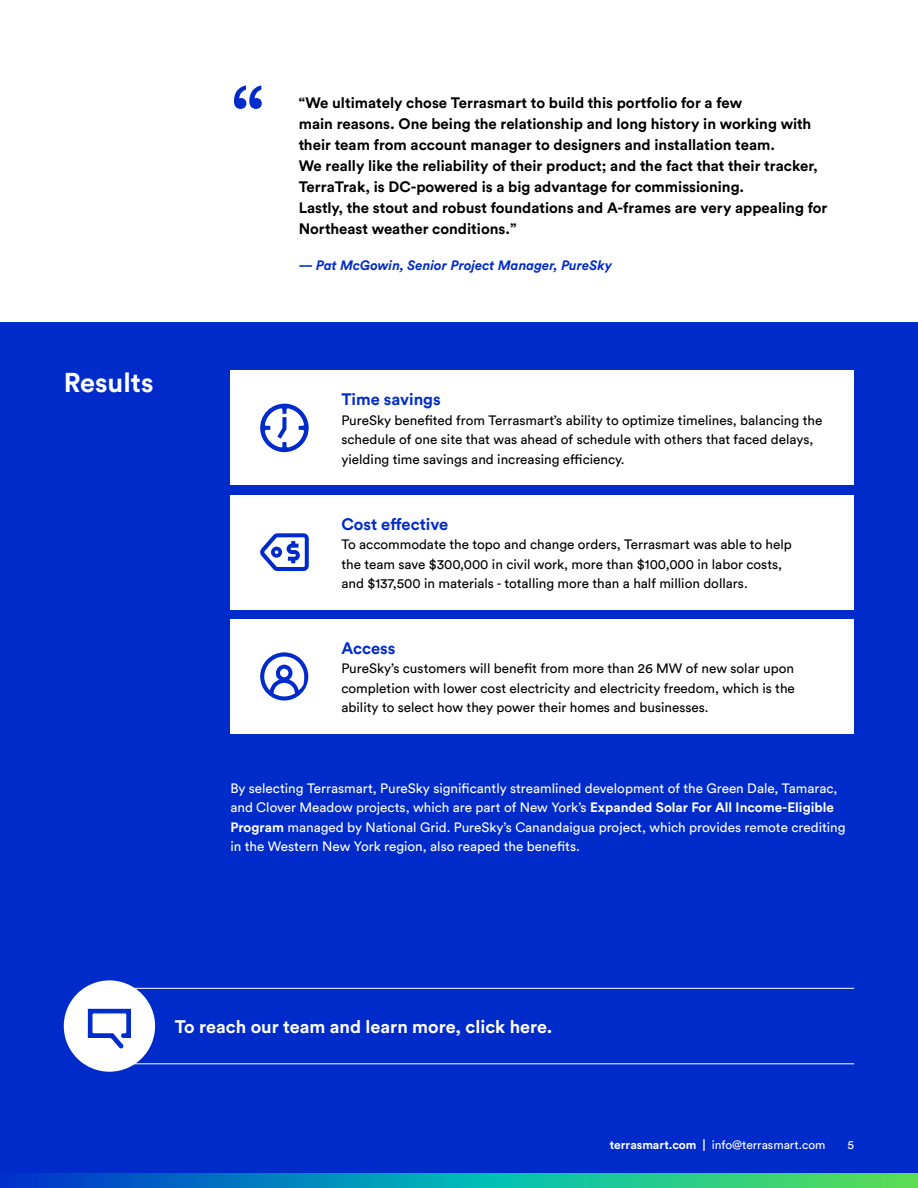
<style>
.page{position:relative;width:918px;height:1188px;background:#fff}
.page>*{position:absolute;margin:0;border:0;box-sizing:border-box;transform-origin:0 0}
.t1{font:90px "Circular Std";color:#002bcb}
.t2{font:700 27px "Circular Std";color:#fff}
.t3{font:700 18px "Circular Std";color:#fff}
.t4{font:700 16.5px "Circular Std";color:#002bcb}
.t5{font:700 15px/21px "Circular Std";color:#000}
.t6{font:13.5px/19.5px "Circular Std";color:#000}
.t7{font:13.5px/19.5px "Circular Std";color:#fff}
.t8{font:italic 700 13.5px "Circular Std";color:#002bcb}
.t9{font:12px "Circular Std";color:#fff}
.s1{font-weight:700}
</style>
<div class="page">
<div style="left:0;top:323px;width:918px;height:865px;background:#002bcb"></div>
<svg style="left:23px;top:1173px;width:895px;height:15px"></svg>
<hr style="left:116px;top:988px;width:738px;height:1px;background:#fff">
<hr style="left:116px;top:1063px;width:738px;height:1px;background:#fff">
<div style="left:64px;top:980px;width:91px;height:92px;background:#fff;border-radius:50%"></div>
<svg style="left:87px;top:1008px;width:44px;height:41px"></svg>
<div style="left:230px;top:619px;width:624px;height:115px;background:#fff"></div>
<div style="left:230px;top:495px;width:624px;height:114px;background:#fff"></div>
<div style="left:230px;top:370px;width:624px;height:115px;background:#fff"></div>
<svg style="left:260px;top:403px;width:49px;height:50px"></svg>
<svg style="left:260px;top:533px;width:49px;height:38px"></svg>
<svg style="left:260px;top:652px;width:48px;height:49px"></svg>
<h2 class="t2" style="left:64px;top:370px;width:91px">Results</h2>
<h1 class="t1" style="left:230px;top:81px;width:37px">“</h1>
<p class="t5" style="left:299px;top:92px;width:530px">“We ultimately chose Terrasmart to build this portfolio for a few<br>main reasons. One being the relationship and long history in working with their team from account manager to designers and installation team.<br>We really like the reliability of their product; and the fact that their tracker, TerraTrak, is DC-powered is a big advantage for commissioning.<br>Lastly, the stout and robust foundations and A-frames are very appealing for Northeast weather conditions.”</p>
<p class="t8" style="left:299px;top:260px;width:315px">— Pat McGowin, Senior Project Manager, PureSky</p>
<p class="t4" style="left:341px;top:392px;width:101px">Time savings</p>
<p class="t6" style="left:341px;top:410px;width:482px">PureSky benefited from Terrasmart’s ability to optimize timelines, balancing the schedule of one site that was ahead of schedule with others that faced delays, yielding time savings and increasing efficiency.</p>
<p class="t4" style="left:341px;top:513px;width:108px">Cost effective</p>
<p class="t6" style="left:341px;top:536px;width:452px">To accommodate the topo and change orders, Terrasmart was able to help the team save $300,000 in civil work, more than $100,000 in labor costs, and $137,500 in materials - totalling more than a half million dollars.</p>
<p class="t4" style="left:341px;top:640px;width:56px">Access</p>
<p class="t6" style="left:341px;top:659px;width:455px;text-align:justify">PureSky’s customers will benefit from more than 26 MW of new solar upon completion with lower cost electricity and electricity freedom, which is the ability to select how they power their homes and businesses.</p>
<p class="t7" style="left:230px;top:778px;width:617px">By selecting Terrasmart, PureSky significantly streamlined development of the Green Dale, Tamarac, and Clover Meadow projects, which are part of New York’s <span class="s1">Expanded Solar For All Income-Eligible Program</span> managed by National Grid. PureSky’s Canandaigua project, which provides remote crediting in the Western New York region, also reaped the benefits.</p>
<h3 class="t3" style="left:175px;top:1019px;width:379px">To reach our team and learn more, click here.</h3>
<p class="t9" style="left:610px;top:1140px;width:217px"><span class="s1">terrasmart.com |</span> info@terrasmart.com</p>
<p class="t9" style="left:848px;top:1140px;width:8px">5</p>
</div>
